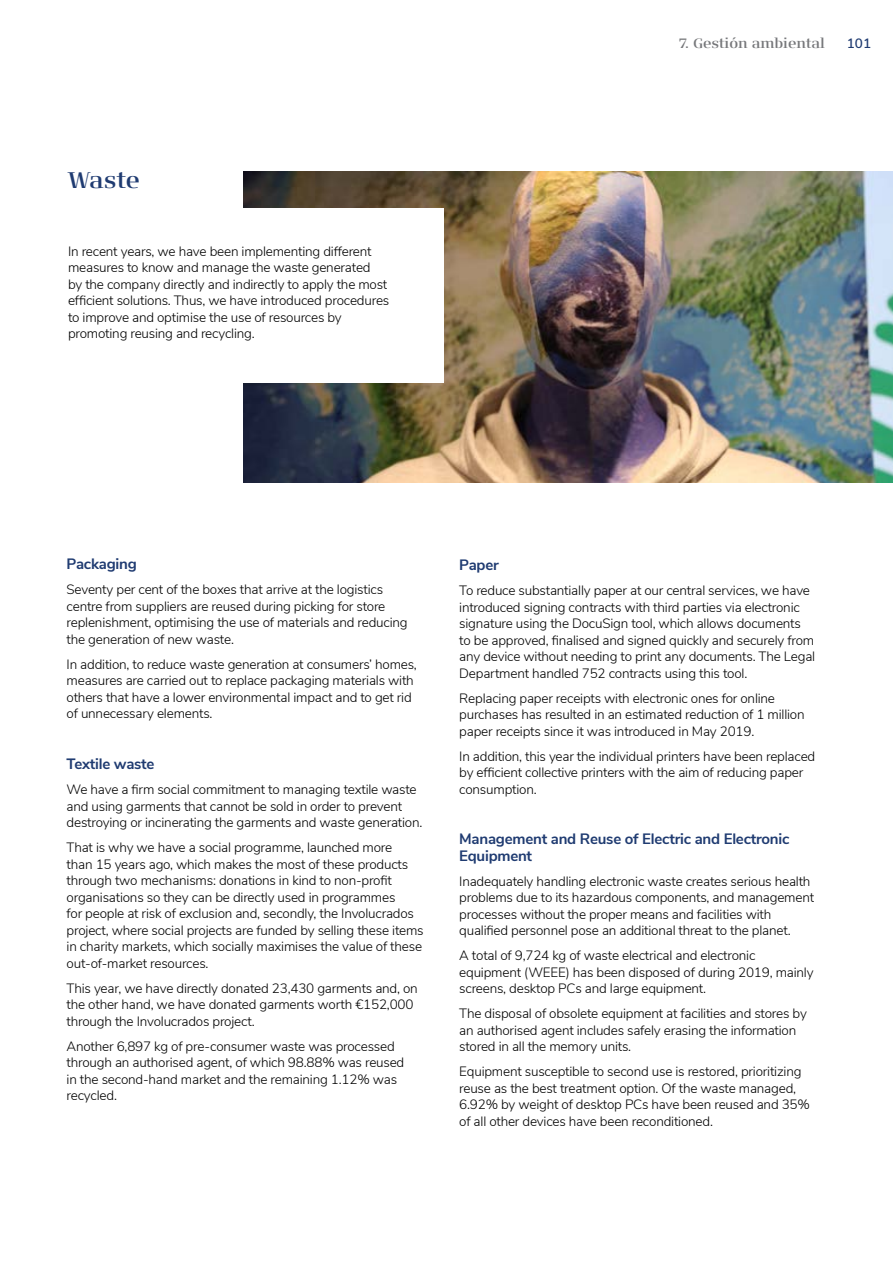
<style>
.page{position:relative;width:893px;height:1263px;background:#fff}
.page>*{position:absolute;margin:0;border:0;box-sizing:border-box;transform-origin:0 0}
.t1{font:600 22.5px "Signa Serif Pro";letter-spacing:-.01em;color:#1f3b71}
.t2{font:700 15px/16.5px "Nunito Sans";letter-spacing:-.015em;color:#1f3b71}
.t3{font:300 13.5px/16.5px "Nunito Sans";letter-spacing:-.015em;color:#000}
.t4{font:600 13.5px "Signa Serif Pro";color:#76777a}
.t5{font:600 13.5px "Nunito Sans";color:#1f3b71}
</style>
<div class="page">
<img style="left:243px;top:171px;width:650px;height:312px">
<div style="left:68px;top:208px;width:376px;height:175px;background:#fff"></div>
<h1 class="t1" style="left:68px;top:164px;width:73px">Waste</h1>
<p class="t3" style="left:68px;top:242px;width:323px">In recent years, we have been implementing different measures to know and manage the waste generated<br>by the company directly and indirectly to apply the most efficient solutions. Thus, we have introduced procedures to improve and optimise the use of resources by promoting reusing and recycling.</p>
<p class="t4" style="left:679px;top:34px;width:148px">7. Gestión ambiental</p>
<p class="t5" style="left:847px;top:34px;width:26px">101</p>
<p class="t2" style="left:67px;top:555px;width:72px">Packaging</p>
<p class="t3" style="left:67px;top:581px;width:343px">Seventy per cent of the boxes that arrive at the logistics centre from suppliers are reused during picking for store replenishment, optimising the use of materials and reducing the generation of new waste.</p>
<p class="t3" style="left:67px;top:655px;width:352px">In addition, to reduce waste generation at consumers’ homes, measures are carried out to replace packaging materials with others that have a lower environmental impact and to get rid of unnecessary elements.</p>
<p class="t2" style="left:67px;top:755px;width:89px">Textile waste</p>
<p class="t3" style="left:67px;top:780px;width:357px">We have a firm social commitment to managing textile waste and using garments that cannot be sold in order to prevent destroying or incinerating the garments and waste generation.</p>
<p class="t3" style="left:67px;top:838px;width:359px">That is why we have a social programme, launched more<br>than 15 years ago, which makes the most of these products through two mechanisms: donations in kind to non-profit organisations so they can be directly used in programmes<br>for people at risk of exclusion and, secondly, the Involucrados project, where social projects are funded by selling these items in charity markets, which socially maximises the value of these out-of-market resources.</p>
<p class="t3" style="left:67px;top:979px;width:353px">This year, we have directly donated 23,430 garments and, on the other hand, we have donated garments worth €152,000 through the Involucrados project.</p>
<p class="t3" style="left:67px;top:1037px;width:339px">Another 6,897 kg of pre-consumer waste was processed through an authorised agent, of which 98.88% was reused in the second-hand market and the remaining 1.12% was recycled.</p>
<p class="t2" style="left:459px;top:556px;width:41px">Paper</p>
<p class="t3" style="left:459px;top:582px;width:357px">To reduce substantially paper at our central services, we have introduced signing contracts with third parties via electronic signature using the DocuSign tool, which allows documents to be approved, finalised and signed quickly and securely from any device without needing to print any documents. The Legal Department handled 752 contracts using this tool.</p>
<p class="t3" style="left:459px;top:689px;width:347px">Replacing paper receipts with electronic ones for online purchases has resulted in an estimated reduction of 1 million paper receipts since it was introduced in May 2019.</p>
<p class="t3" style="left:459px;top:747px;width:358px">In addition, this year the individual printers have been replaced by efficient collective printers with the aim of reducing paper consumption.</p>
<p class="t2" style="left:459px;top:830px;width:332px">Management and Reuse of Electric and Electronic<br>Equipment</p>
<p class="t3" style="left:459px;top:872px;width:356px">Inadequately handling electronic waste creates serious health problems due to its hazardous components, and management processes without the proper means and facilities with qualified personnel pose an additional threat to the planet.</p>
<p class="t3" style="left:459px;top:946px;width:356px">A total of 9,724 kg of waste electrical and electronic equipment (WEEE) has been disposed of during 2019, mainly screens, desktop PCs and large equipment.</p>
<p class="t3" style="left:459px;top:1004px;width:349px">The disposal of obsolete equipment at facilities and stores by an authorised agent includes safely erasing the information stored in all the memory units.</p>
<p class="t3" style="left:459px;top:1062px;width:352px">Equipment susceptible to second use is restored, prioritizing reuse as the best treatment option. Of the waste managed, 6.92% by weight of desktop PCs have been reused and 35% of all other devices have been reconditioned.</p>
</div>
